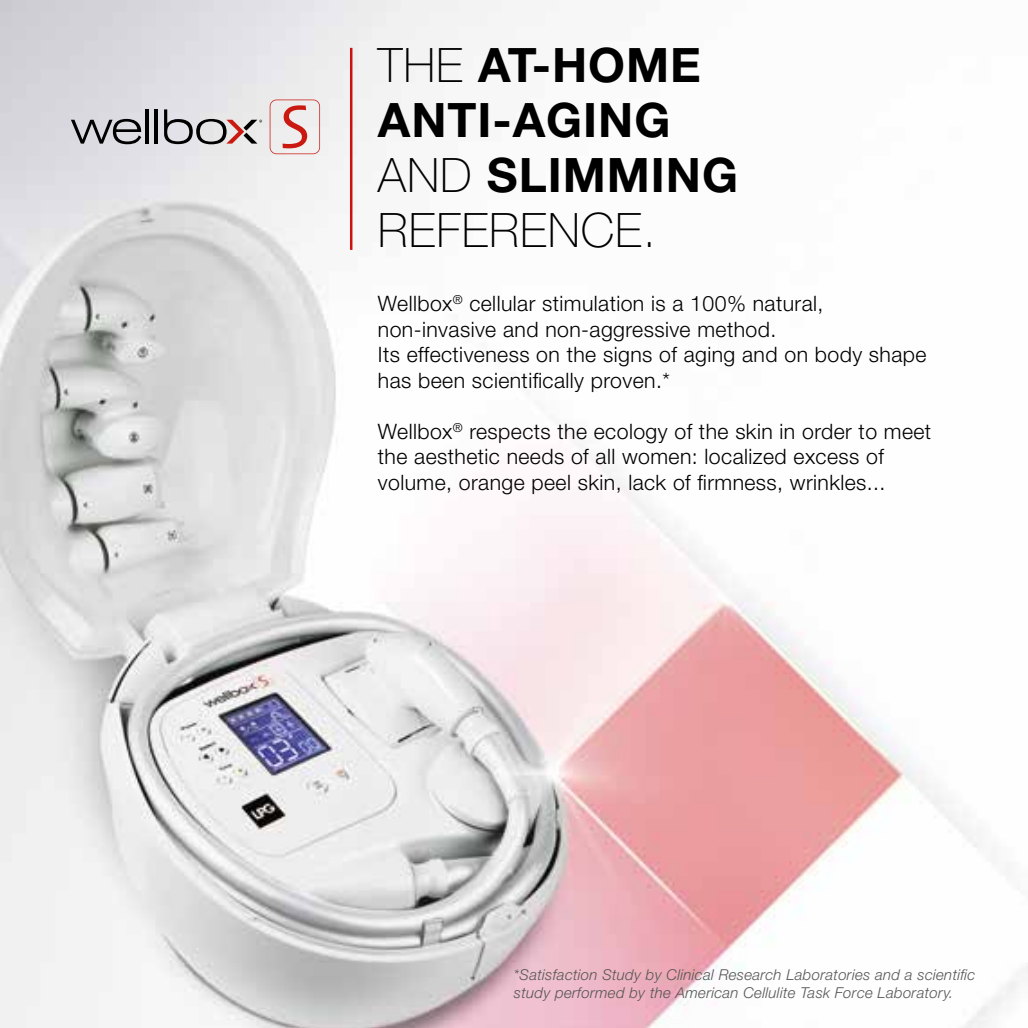
<style>
.page{position:relative;width:1028px;height:1028px;background:#fff}
.page>*{position:absolute;margin:0;border:0;box-sizing:border-box;transform-origin:0 0}
.t1{font:700 47.5px/55px "Helvetica Neue LT Std";letter-spacing:.02em;color:#000}
.t2{font:300 21.25px/25.5px "Helvetica Neue LT Std";letter-spacing:.02em;color:#000}
.t3{font:italic 300 15px/18px "Helvetica Neue LT Std";letter-spacing:.02em;color:#565655}
.s1{font-weight:100}
</style>
<div class="page">
<img style="left:0;top:0;width:1028px;height:1028px">
<svg style="left:71px;top:119px;width:72px;height:25px;background:#97969a"></svg>
<hr style="left:155px;top:109px;width:3px;height:35px;background:#000">
<hr style="left:146px;top:109px;width:3px;height:35px;background:#000">
<svg style="left:270px;top:100px;width:50px;height:54px"></svg>
<hr style="left:350px;top:48px;width:2px;height:202px;background:#cd1013">
<svg style="left:164px;top:109px;width:98px;height:35px;background:#b8b1b2"></svg>
<h1 class="t1" style="left:378px;top:36px;width:362px"><span class="s1">THE</span> AT-HOME<br>ANTI-AGING<br><span class="s1">AND</span> SLIMMING<br><span class="s1">REFERENCE.</span></h1>
<p class="t2" style="left:378px;top:290px;width:550px">Wellbox<sup>®</sup> cellular stimulation is a 100% natural, non-invasive and non-aggressive method.<br>Its effectiveness on the signs of aging and on body shape has been scientifically proven.*</p>
<p class="t2" style="left:378px;top:418px;width:555px">Wellbox<sup>®</sup> respects the ecology of the skin in order to meet the aesthetic needs of all women: localized excess of volume, orange peel skin, lack of firmness, wrinkles...</p>
<p class="t3" style="left:514px;top:965px;width:463px">*Satisfaction Study by Clinical Research Laboratories and a scientific study performed by the American Cellulite Task Force Laboratory.</p>
</div>
